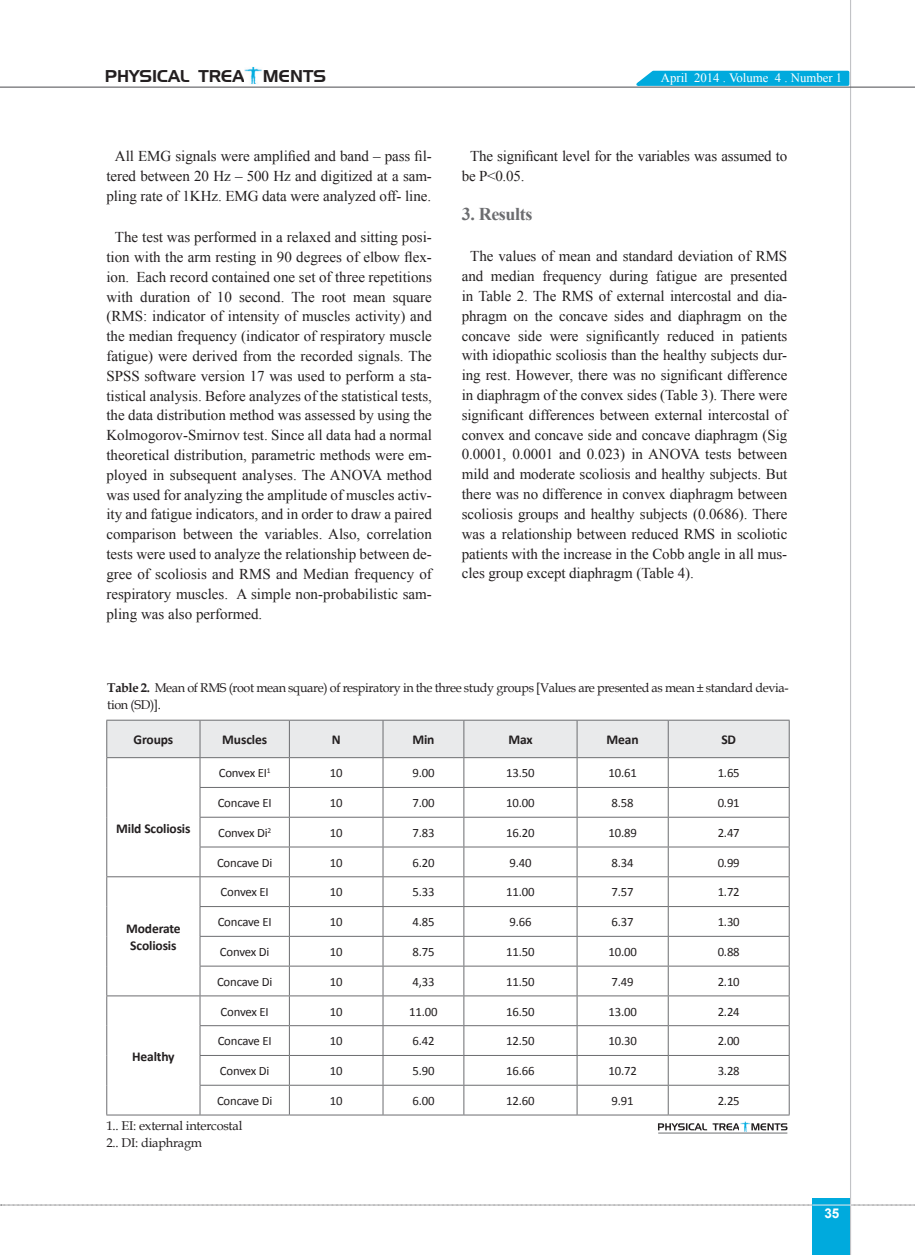
<style>
.page{position:relative;width:915px;height:1255px;background:#fff}
.page>*{position:absolute;margin:0;border:0;box-sizing:border-box;transform-origin:0 0}
.Titr-2{font:700 18px "Times New Roman";letter-spacing:-.02em;color:#6c6d70}
.t1{font:16.65px "Aero Regular SWFTE";color:#231f20}
.matn-en{font:15px/19.8px "Times New Roman";letter-spacing:-.005em;color:#231f20;text-align:justify}
.chart{font:700 13.5px/16.2px "Calibri";letter-spacing:-.01em;color:#231f20;text-align:center}
.t2{font:700 13.5px "Arial";color:#fff}
.chart-2{font:12.75px "Calibri";letter-spacing:-.015em;color:#231f20}
.zirnevis{font:12.75px/16.5px "Book Antiqua";letter-spacing:-.03em;color:#231f20}
.matn-en_-2-_without{font:12.75px "Book Antiqua";letter-spacing:-.015em;color:#231f20}
.t3{font:12.75px "Times New Roman";color:#fff}
.s1{font-weight:700}
</style>
<div class="page">
<svg style="left:1px;top:1204px;width:914px;height:1px"></svg>
<div style="left:812px;top:1198px;width:38px;height:56px;background:#0ad"></div>
<hr style="left:849px;top:0;width:1px;height:1254px;background:#c2c3c6">
<hr style="left:0;top:87px;width:914px;height:1px;background:#5f5f62">
<hr style="left:812px;top:1204px;width:38px;height:1px;background:#ececee">
<img style="left:244px;top:67px;width:18px;height:17px">
<svg style="left:629px;top:69px;width:221px;height:18px;background:#33b8e0"></svg>
<hr style="left:106px;top:719px;width:94px;height:1px;background:#6c6d70">
<hr style="left:200px;top:719px;width:89px;height:1px;background:#6c6d70">
<hr style="left:289px;top:719px;width:94px;height:1px;background:#6c6d70">
<hr style="left:383px;top:719px;width:80px;height:1px;background:#6c6d70">
<hr style="left:463px;top:719px;width:114px;height:1px;background:#6c6d70">
<hr style="left:577px;top:719px;width:91px;height:1px;background:#6c6d70">
<hr style="left:668px;top:719px;width:121px;height:1px;background:#6c6d70">
<hr style="left:106px;top:1114px;width:94px;height:1px;background:#6c6d70">
<hr style="left:200px;top:1114px;width:89px;height:1px;background:#6c6d70">
<hr style="left:289px;top:1114px;width:94px;height:1px;background:#6c6d70">
<hr style="left:383px;top:1114px;width:80px;height:1px;background:#6c6d70">
<hr style="left:463px;top:1114px;width:114px;height:1px;background:#6c6d70">
<hr style="left:577px;top:1114px;width:91px;height:1px;background:#6c6d70">
<hr style="left:668px;top:1114px;width:121px;height:1px;background:#6c6d70">
<svg style="left:106px;top:720px;width:683px;height:394px"></svg>
<svg style="left:658px;top:1121px;width:129px;height:10px"></svg>
<hr style="left:658px;top:1132px;width:129px;height:1px;background:#6c6d70">
<p class="t1" style="left:105px;top:66px;width:223px">PHYSICAL TREA MENTS</p>
<p class="t3" style="left:660px;top:69px;width:183px">April 2014 . Volume 4 . Number 1</p>
<p class="matn-en" style="left:106px;top:146px;width:327px;text-align:center">All EMG signals were amplified and band – pass fil&shy;tered between 20 Hz – 500 Hz and digitized at a sam&shy;pling rate of 1KHz. EMG data were analyzed off- line.</p>
<p class="matn-en" style="left:106px;top:227px;width:327px;text-indent:9px">The test was performed in a relaxed and sitting posi&shy;tion with the arm resting in 90 degrees of elbow flex&shy;ion. Each record contained one set of three repetitions with duration of 10 second. The root mean square (RMS: indicator of intensity of muscles activity) and the median frequency (indicator of respiratory muscle fatigue) were derived from the recorded signals. The SPSS software version 17 was used to perform a sta&shy;tistical analysis. Before analyzes of the statistical tests, the data distribution method was assessed by using the Kolmogorov-Smirnov test. Since all data had a normal theoretical distribution, parametric methods were em&shy;ployed in subsequent analyses. The ANOVA method was used for analyzing the amplitude of muscles activ&shy;ity and fatigue indicators, and in order to draw a paired comparison between the variables. Also, correlation tests were used to analyze the relationship between de&shy;gree of scoliosis and RMS and Median frequency of respiratory muscles. A simple non-probabilistic sam&shy;pling was also performed.</p>
<p class="matn-en" style="left:461px;top:146px;width:327px;text-indent:9px">The significant level for the variables was assumed to be P&lt;0.05.</p>
<p class="Titr-2" style="left:461px;top:201px;width:72px">3. Results</p>
<p class="matn-en" style="left:461px;top:246px;width:327px;text-indent:9px">The values of mean and standard deviation of RMS and median frequency during fatigue are presented in Table 2. The RMS of external intercostal and dia&shy;phragm on the concave sides and diaphragm on the concave side were significantly reduced in patients with idiopathic scoliosis than the healthy subjects dur&shy;ing rest. However, there was no significant difference in diaphragm of the convex sides (Table 3). There were significant differences between external intercostal of convex and concave side and concave diaphragm (Sig 0.0001, 0.0001 and 0.023) in ANOVA tests between mild and moderate scoliosis and healthy subjects. But there was no difference in convex diaphragm between scoliosis groups and healthy subjects (0.0686). There was a relationship between reduced RMS in scoliotic patients with the increase in the Cobb angle in all mus&shy;cles group except diaphragm (Table 4).</p>
<p class="zirnevis" style="left:107px;top:679px;width:682px"><span class="s1">Table 2.</span> Mean of RMS (root mean square) of respiratory in the three study groups [Values are presented as mean ± standard devia&shy;tion (SD)].</p>
<p class="chart" style="left:133px;top:731px;width:41px">Groups</p>
<p class="chart" style="left:222px;top:731px;width:46px">Muscles</p>
<p class="chart" style="left:331px;top:731px;width:10px">N</p>
<p class="chart" style="left:412px;top:731px;width:24px">Min</p>
<p class="chart" style="left:508px;top:731px;width:26px">Max</p>
<p class="chart" style="left:606px;top:731px;width:34px">Mean</p>
<p class="chart" style="left:721px;top:731px;width:16px">SD</p>
<p class="chart" style="left:116px;top:819px;width:76px">Mild Scoliosis</p>
<p class="chart" style="left:126px;top:920px;width:56px">Moderate<br>Scoliosis</p>
<p class="chart-2" style="left:219px;top:765px;width:53px">Convex EI<sup>1</sup></p>
<p class="chart-2" style="left:330px;top:765px;width:14px">10</p>
<p class="chart-2" style="left:412px;top:765px;width:24px">9.00</p>
<p class="chart-2" style="left:506px;top:765px;width:30px">13.50</p>
<p class="chart-2" style="left:608px;top:765px;width:30px">10.61</p>
<p class="chart-2" style="left:717px;top:765px;width:24px">1.65</p>
<p class="chart-2" style="left:217px;top:795px;width:55px">Concave EI</p>
<p class="chart-2" style="left:330px;top:795px;width:14px">10</p>
<p class="chart-2" style="left:412px;top:795px;width:24px">7.00</p>
<p class="chart-2" style="left:506px;top:795px;width:30px">10.00</p>
<p class="chart-2" style="left:611px;top:795px;width:24px">8.58</p>
<p class="chart-2" style="left:717px;top:795px;width:24px">0.91</p>
<p class="chart-2" style="left:218px;top:824px;width:55px">Convex Di<sup>2</sup></p>
<p class="chart-2" style="left:330px;top:824px;width:14px">10</p>
<p class="chart-2" style="left:412px;top:824px;width:24px">7.83</p>
<p class="chart-2" style="left:506px;top:824px;width:30px">16.20</p>
<p class="chart-2" style="left:608px;top:824px;width:30px">10.89</p>
<p class="chart-2" style="left:717px;top:824px;width:24px">2.47</p>
<p class="chart-2" style="left:217px;top:854px;width:57px">Concave Di</p>
<p class="chart-2" style="left:330px;top:854px;width:14px">10</p>
<p class="chart-2" style="left:412px;top:854px;width:24px">6.20</p>
<p class="chart-2" style="left:509px;top:854px;width:24px">9.40</p>
<p class="chart-2" style="left:611px;top:854px;width:24px">8.34</p>
<p class="chart-2" style="left:717px;top:854px;width:24px">0.99</p>
<p class="chart-2" style="left:220px;top:884px;width:50px">Convex EI</p>
<p class="chart-2" style="left:330px;top:884px;width:14px">10</p>
<p class="chart-2" style="left:412px;top:884px;width:24px">5.33</p>
<p class="chart-2" style="left:506px;top:884px;width:30px">11.00</p>
<p class="chart-2" style="left:611px;top:884px;width:24px">7.57</p>
<p class="chart-2" style="left:717px;top:884px;width:24px">1.72</p>
<p class="chart-2" style="left:217px;top:914px;width:55px">Concave EI</p>
<p class="chart-2" style="left:330px;top:914px;width:14px">10</p>
<p class="chart-2" style="left:412px;top:914px;width:24px">4.85</p>
<p class="chart-2" style="left:509px;top:914px;width:24px">9.66</p>
<p class="chart-2" style="left:611px;top:914px;width:24px">6.37</p>
<p class="chart-2" style="left:717px;top:914px;width:24px">1.30</p>
<p class="chart-2" style="left:220px;top:943px;width:51px">Convex Di</p>
<p class="chart-2" style="left:330px;top:943px;width:14px">10</p>
<p class="chart-2" style="left:412px;top:943px;width:24px">8.75</p>
<p class="chart-2" style="left:506px;top:943px;width:30px">11.50</p>
<p class="chart-2" style="left:608px;top:943px;width:30px">10.00</p>
<p class="chart-2" style="left:717px;top:943px;width:24px">0.88</p>
<p class="chart-2" style="left:217px;top:973px;width:57px">Concave Di</p>
<p class="chart-2" style="left:330px;top:973px;width:14px">10</p>
<p class="chart-2" style="left:412px;top:973px;width:24px">4,33</p>
<p class="chart-2" style="left:506px;top:973px;width:30px">11.50</p>
<p class="chart-2" style="left:611px;top:973px;width:24px">7.49</p>
<p class="chart-2" style="left:717px;top:973px;width:24px">2.10</p>
<p class="chart-2" style="left:220px;top:1003px;width:50px">Convex EI</p>
<p class="chart-2" style="left:330px;top:1003px;width:14px">10</p>
<p class="chart-2" style="left:409px;top:1003px;width:30px">11.00</p>
<p class="chart-2" style="left:506px;top:1003px;width:30px">16.50</p>
<p class="chart-2" style="left:608px;top:1003px;width:30px">13.00</p>
<p class="chart-2" style="left:717px;top:1003px;width:24px">2.24</p>
<p class="chart-2" style="left:217px;top:1033px;width:55px">Concave EI</p>
<p class="chart-2" style="left:330px;top:1033px;width:14px">10</p>
<p class="chart-2" style="left:412px;top:1033px;width:24px">6.42</p>
<p class="chart-2" style="left:506px;top:1033px;width:30px">12.50</p>
<p class="chart-2" style="left:608px;top:1033px;width:30px">10.30</p>
<p class="chart-2" style="left:717px;top:1033px;width:24px">2.00</p>
<p class="chart-2" style="left:220px;top:1062px;width:51px">Convex Di</p>
<p class="chart-2" style="left:330px;top:1062px;width:14px">10</p>
<p class="chart-2" style="left:412px;top:1062px;width:24px">5.90</p>
<p class="chart-2" style="left:506px;top:1062px;width:30px">16.66</p>
<p class="chart-2" style="left:608px;top:1062px;width:30px">10.72</p>
<p class="chart-2" style="left:717px;top:1062px;width:24px">3.28</p>
<p class="chart-2" style="left:217px;top:1092px;width:57px">Concave Di</p>
<p class="chart-2" style="left:330px;top:1092px;width:14px">10</p>
<p class="chart-2" style="left:412px;top:1092px;width:24px">6.00</p>
<p class="chart-2" style="left:506px;top:1092px;width:30px">12.60</p>
<p class="chart-2" style="left:611px;top:1092px;width:24px">9.91</p>
<p class="chart-2" style="left:717px;top:1092px;width:24px">2.25</p>
<p class="matn-en_-2-_without" style="left:106px;top:1116px;width:137px">1.. EI: external intercostal</p>
<p class="matn-en_-2-_without" style="left:106px;top:1133px;width:97px">2.. DI: diaphragm</p>
<p class="chart" style="left:132px;top:1047px;width:44px">Healthy</p>
<p class="t2" style="left:824px;top:1204px;width:17px">35</p>
</div>
